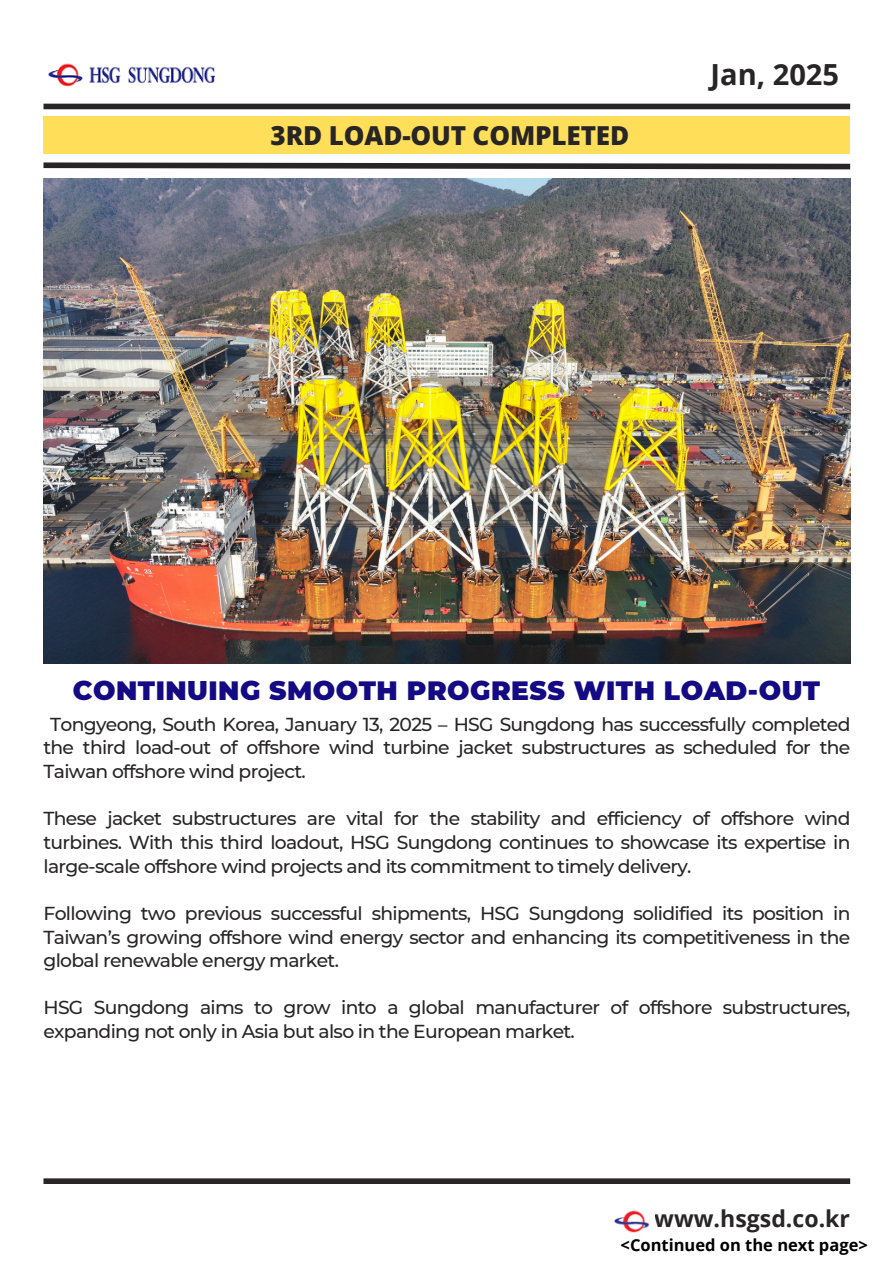
<style>
.page{position:relative;width:894px;height:1264px;background:#fff}
.page>*{position:absolute;margin:0;border:0;box-sizing:border-box;transform-origin:0 0}
.t1{font:700 29.1px "Open Sans";color:#272525}
.t2{font:900 26.4px "Montserrat";letter-spacing:.02em;color:#130a84}
.t3{font:800 26.1px "Open Sans";letter-spacing:-.005em;color:#272525}
.t4{font:700 23.1px "Open Sans";color:#272525}
.t5{font:500 18.75px/23.7px "Montserrat";letter-spacing:-.035em;color:#272525;text-align:justify}
.t6{font:700 16.5px "Open Sans";color:#000}
</style>
<div class="page">
<div style="left:43px;top:104px;width:806px;height:5px;background:#272525"></div>
<svg style="left:43px;top:162px;width:808px;height:8px"></svg>
<div style="left:43px;top:1178px;width:806px;height:5px;background:#272525"></div>
<img style="left:614px;top:1210px;width:36px;height:23px">
<img style="left:48px;top:63px;width:167px;height:24px">
<div style="left:43px;top:116px;width:806px;height:38px;background:#ffde59"></div>
<img style="left:44px;top:178px;width:805px;height:485px">
<h2 class="t3" style="left:270px;top:117px;width:360px">3RD LOAD-OUT COMPLETED</h2>
<h1 class="t1" style="left:710px;top:54px;width:130px">Jan, 2025</h1>
<h5 class="t2" style="left:73px;top:674px;width:748px">CONTINUING SMOOTH PROGRESS WITH LOAD-OUT</h5>
<p class="t5" style="left:43px;top:712px;width:808px;text-indent:7px">Tongyeong, South Korea, January 13, 2025 – HSG Sungdong has successfully completed the third load-out of offshore wind turbine jacket substructures as scheduled for the Taiwan offshore wind project.</p>
<h3 class="t5" style="left:43px;top:806px;width:808px">These jacket substructures are vital for the stability and efficiency of offshore wind turbines. With this third loadout, HSG Sungdong continues to showcase its expertise in large-scale offshore wind projects and its commitment to timely delivery.</h3>
<p class="t5" style="left:43px;top:901px;width:808px">Following two previous successful shipments, HSG Sungdong solidified its position in Taiwan’s growing offshore wind energy sector and enhancing its competitiveness in the global renewable energy market.</p>
<p class="t5" style="left:43px;top:995px;width:808px">HSG Sungdong aims to grow into a global manufacturer of offshore substructures, expanding not only in Asia but also in the European market.</p>
<p class="t4" style="left:654px;top:1201px;width:197px">www.hsgsd.co.kr</p>
<h5 class="t6" style="left:620px;top:1233px;width:249px">&lt;Continued on the next page&gt;</h5>
</div>
